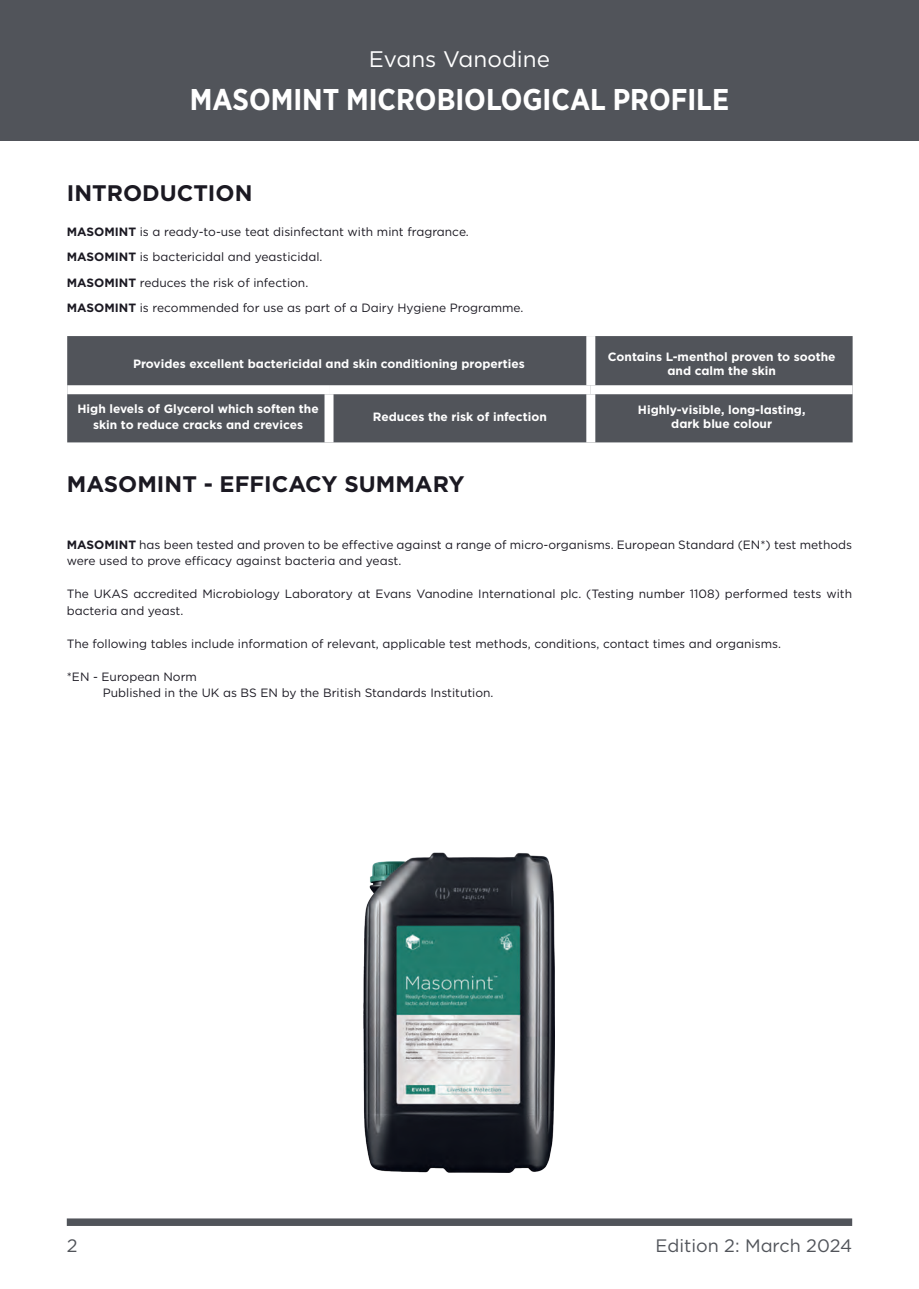
<style>
.page{position:relative;width:919px;height:1289px;background:#fff}
.page>*{position:absolute;margin:0;border:0;box-sizing:border-box;transform-origin:0 0}
.Product_Name{font:700 30px "Gotham Narrow";color:#fff}
.t1{font:700 22.5px "Gotham";color:#1b1922}
.Product_Name-2{font:22.5px "Gotham";color:#fff}
.t2{font:18px "Gotham";color:#51545a}
.t3{font:12px/16.5px "Gotham";color:#1b1922}
.t4{font:700 12px/14.4px "Gotham";color:#fff;text-align:center}
.s1{font-weight:700}
</style>
<div class="page">
<div style="left:0;top:0;width:918px;height:140px;background:#51545a"></div>
<div style="left:67px;top:1218px;width:785px;height:7px;background:#51545a"></div>
<div style="left:67px;top:336px;width:785px;height:106px;background:#51545a"></div>
<div style="left:586px;top:336px;width:9px;height:49px;background:#fff"></div>
<div style="left:67px;top:385px;width:262px;height:9px;background:#fff"></div>
<div style="left:329px;top:385px;width:261px;height:9px;background:#fff"></div>
<div style="left:324px;top:394px;width:9px;height:48px;background:#fff"></div>
<div style="left:590px;top:385px;width:262px;height:9px;background:#fff"></div>
<div style="left:586px;top:394px;width:9px;height:48px;background:#fff"></div>
<img style="left:363px;top:852px;width:191px;height:320px">
<p class="Product_Name-2" style="left:369px;top:44px;width:183px">Evans Vanodine</p>
<p class="Product_Name" style="left:190px;top:80px;width:540px">MASOMINT MICROBIOLOGICAL PROFILE</p>
<p class="t1" style="left:67px;top:178px;width:187px">INTRODUCTION</p>
<p class="t3" style="left:67px;top:223px;width:403px"><span class="s1">MASOMINT</span> is a ready-to-use teat disinfectant with mint fragrance.</p>
<p class="t3" style="left:67px;top:248px;width:257px"><span class="s1">MASOMINT</span> is bactericidal and yeasticidal.</p>
<p class="t3" style="left:67px;top:274px;width:243px"><span class="s1">MASOMINT</span> reduces the risk of infection.</p>
<p class="t3" style="left:67px;top:299px;width:458px"><span class="s1">MASOMINT</span> is recommended for use as part of a Dairy Hygiene Programme.</p>
<p class="t4" style="left:133px;top:356px;width:393px">Provides excellent bactericidal and skin conditioning properties</p>
<p class="t4" style="left:608px;top:349px;width:229px">Contains L-menthol proven to soothe and calm the skin</p>
<p class="t4" style="left:77px;top:400px;width:243px;line-height:16.5px">High levels of Glycerol which soften the skin to reduce cracks and crevices</p>
<p class="t4" style="left:373px;top:409px;width:175px">Reduces the risk of infection</p>
<p class="t4" style="left:638px;top:402px;width:169px">Highly-visible, long-lasting,</p>
<p class="t4" style="left:671px;top:416px;width:102px">dark blue colour</p>
<p class="t1" style="left:67px;top:469px;width:399px">MASOMINT - EFFICACY SUMMARY</p>
<p class="t3" style="left:67px;top:536px;width:786px"><span class="s1">MASOMINT</span> has been tested and proven to be effective against a range of micro-organisms. European Standard (EN*) test methods were used to prove efficacy against bacteria and yeast.</p>
<p class="t3" style="left:67px;top:585px;width:786px">The UKAS accredited Microbiology Laboratory at Evans Vanodine International plc. (Testing number 1108) performed tests with bacteria and yeast.</p>
<p class="t3" style="left:67px;top:635px;width:715px">The following tables include information of relevant, applicable test methods, conditions, contact times and organisms.</p>
<p class="t3" style="left:67px;top:668px;width:132px">*EN - European Norm</p>
<p class="t3" style="left:103px;top:684px;width:392px">Published in the UK as BS EN by the British Standards Institution.</p>
<p class="t2" style="left:67px;top:1234px;width:12px">2</p>
<p class="t2" style="left:655px;top:1234px;width:198px">Edition 2: March 2024</p>
</div>
